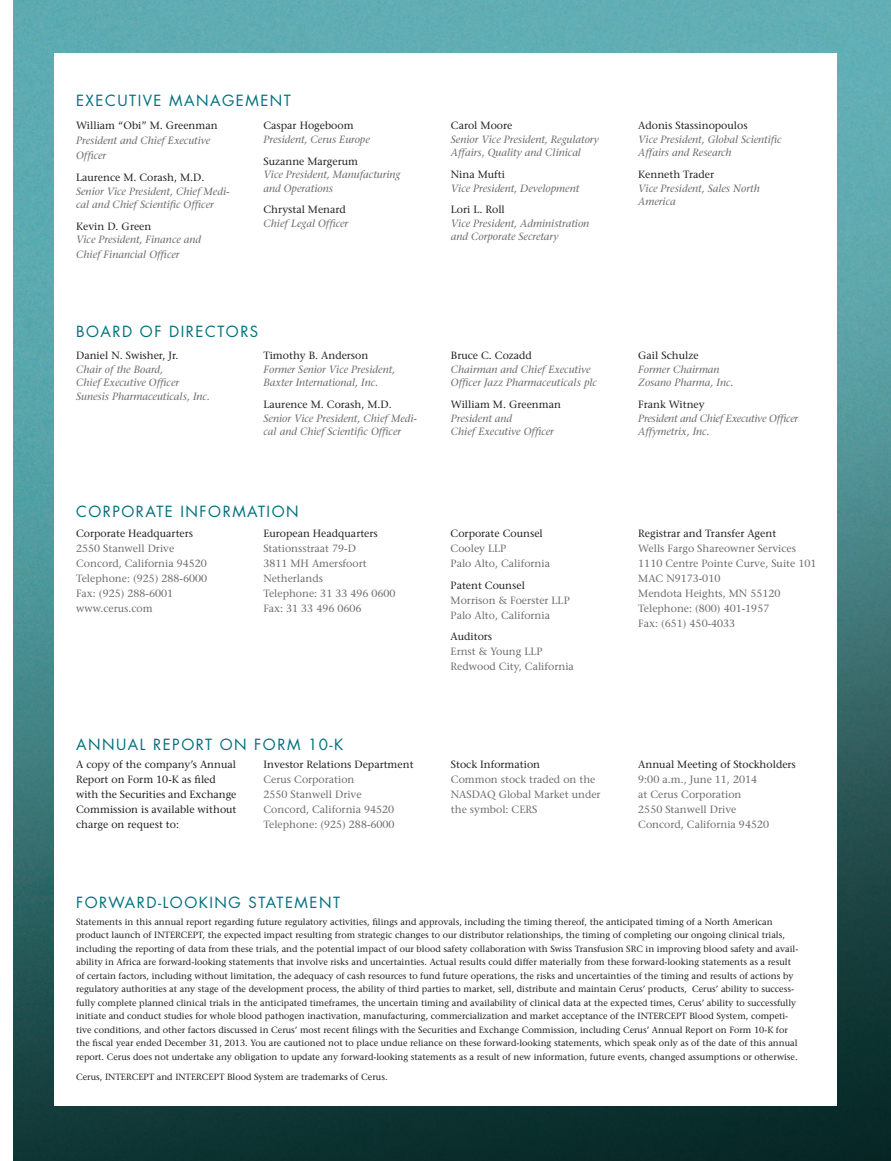
<style>
.page{position:relative;width:891px;height:1161px;background:#fff}
.page>*{position:absolute;margin:0;border:0;box-sizing:border-box;transform-origin:0 0}
.t1{font:15px "Futura Std";letter-spacing:.1em;color:#01707e}
.t2{font:italic 10.5px/13.5px "Stone Serif";color:#6c6d70}
.t3{font:10.5px/15px "Stone Serif";color:#6c6d70}
.t4{font:10.5px/15px "Stone Serif";color:#231f20}
.t5{font:italic 10.5px/13.5px "Stone Serif";letter-spacing:-.02em;color:#6c6d70}
.t6{font:9px/13.5px "Stone Serif";color:#231f20}
</style>
<div class="page">
<img style="left:13px;top:0;width:878px;height:1161px">
<div style="left:54px;top:53px;width:783px;height:1053px;background:#fff"></div>
<h1 class="t1" style="left:76px;top:91px;width:122px">EXECUTIVE MANA</h1>
<h1 class="t1" style="left:222px;top:91px;width:70px">GEMENT</h1>
<p class="t4" style="left:76px;top:118px;width:143px">William “Obi” M. Greenman</p>
<p class="t2" style="left:76px;top:133px;width:136px;line-height:15px">President and Chief Executive<br>Officer</p>
<p class="t4" style="left:76px;top:170px;width:130px">Laurence M. Corash, M.D.</p>
<p class="t2" style="left:76px;top:184px;width:155px">Senior Vice President, Chief Medi&shy;cal and Chief Scientific Officer</p>
<p class="t4" style="left:76px;top:219px;width:77px">Kevin D. Green</p>
<p class="t2" style="left:76px;top:232px;width:127px;line-height:15px">Vice President, Finance and<br>Chief Financial Officer</p>
<p class="t4" style="left:264px;top:118px;width:92px">Caspar Hogeboom</p>
<p class="t2" style="left:264px;top:132px;width:108px">President, Cerus Europe</p>
<p class="t4" style="left:264px;top:153px;width:96px">Suzanne Margerum</p>
<p class="t2" style="left:264px;top:168px;width:138px">Vice President, Manufacturing and Operations</p>
<p class="t4" style="left:264px;top:202px;width:84px">Chrystal Menard</p>
<p class="t2" style="left:264px;top:216px;width:86px">Chief Legal Officer</p>
<h1 class="t1" style="left:76px;top:322px;width:34px">BOARD</h1>
<h1 class="t1" style="left:140px;top:322px;width:110px">OF DIRECTORS</h1>
<p class="t4" style="left:76px;top:348px;width:104px">Daniel N. Swisher, Jr.</p>
<p class="t2" style="left:76px;top:362px;width:135px">Chair of the Board,<br>Chief Executive Officer<br>Sunesis Pharmaceuticals, Inc.</p>
<p class="t4" style="left:264px;top:348px;width:106px">Timothy B. Anderson</p>
<p class="t2" style="left:264px;top:362px;width:133px">Former Senior Vice President,<br>Baxter International, Inc.</p>
<p class="t4" style="left:264px;top:397px;width:130px">Laurence M. Corash, M.D.</p>
<p class="t2" style="left:264px;top:411px;width:155px">Senior Vice President, Chief Medi&shy;cal and Chief Scientific Officer</p>
<h1 class="t1" style="left:76px;top:502px;width:159px">CORPORATE INFORMA</h1>
<h1 class="t1" style="left:258px;top:502px;width:37px">TION</h1>
<p class="t4" style="left:76px;top:526px;width:118px">Corporate Headquarters</p>
<p class="t3" style="left:76px;top:541px;width:133px">2550 Stanwell Drive<br>Concord, California 94520<br>Telephone: (925) 288-6000<br>Fax: (925) 288-6001 www.cerus.com</p>
<p class="t4" style="left:263px;top:526px;width:116px">European Headquarters</p>
<p class="t3" style="left:263px;top:541px;width:134px">Stationsstraat 79-D<br>3811 MH Amersfoort<br>Netherlands<br>Telephone: 31 33 496 0600<br>Fax: 31 33 496 0606</p>
<h1 class="t1" style="left:76px;top:735px;width:26px">ANNUA</h1>
<h1 class="t1" style="left:140px;top:735px;width:147px">L REPORT ON FORM</h1>
<h1 class="t1" style="left:308px;top:735px;width:37px">10-K</h1>
<p class="t4" style="left:76px;top:756px;width:162px">A copy of the company’s Annual<br>Report on Form 10-K as filed with the Securities and Exchange<br>Commission is available without charge on request to:</p>
<p class="t4" style="left:264px;top:756px;width:152px">Investor Relations Department</p>
<p class="t3" style="left:264px;top:771px;width:133px">Cerus Corporation<br>2550 Stanwell Drive<br>Concord, California 94520<br>Telephone: (925) 288-6000</p>
<h1 class="t1" style="left:76px;top:893px;width:61px">FORWARD</h1>
<h1 class="t1" style="left:158px;top:893px;width:51px">-LOOKIN</h1>
<h1 class="t1" style="left:229px;top:893px;width:113px">G STATEMENT</h1>
<p class="t4" style="left:451px;top:118px;width:63px">Carol Moore</p>
<p class="t2" style="left:451px;top:132px;width:149px">Senior Vice President, Regulatory<br>Affairs, Quality and Clinical</p>
<p class="t4" style="left:451px;top:167px;width:56px">Nina Mufti</p>
<p class="t2" style="left:451px;top:181px;width:130px">Vice President, Development</p>
<p class="t4" style="left:451px;top:202px;width:55px">Lori L. Roll</p>
<p class="t2" style="left:451px;top:216px;width:140px">Vice President, Administration and Corporate Secretary</p>
<p class="t4" style="left:451px;top:348px;width:83px">Bruce C. Cozadd</p>
<p class="t2" style="left:451px;top:362px;width:148px">Chairman and Chief Executive<br>Officer Jazz Pharmaceuticals plc</p>
<p class="t4" style="left:451px;top:397px;width:112px">William M. Greenman</p>
<p class="t2" style="left:451px;top:411px;width:105px">President and<br>Chief Executive Officer</p>
<p class="t4" style="left:451px;top:526px;width:94px">Corporate Counsel</p>
<p class="t3" style="left:451px;top:541px;width:101px">Cooley LLP<br>Palo Alto, California</p>
<p class="t4" style="left:451px;top:577px;width:76px">Patent Counsel</p>
<p class="t3" style="left:451px;top:592px;width:121px">Morrison &amp; Foerster LLP<br>Palo Alto, California</p>
<p class="t4" style="left:451px;top:629px;width:43px">Auditors</p>
<p class="t3" style="left:451px;top:644px;width:125px">Ernst &amp; Young LLP<br>Redwood City, California</p>
<p class="t4" style="left:451px;top:756px;width:91px">Stock Information</p>
<p class="t3" style="left:451px;top:771px;width:151px">Common stock traded on the<br>NASDAQ Global Market under the symbol: CERS</p>
<p class="t4" style="left:638px;top:118px;width:111px">Adonis Stassinopoulos</p>
<p class="t2" style="left:638px;top:132px;width:145px">Vice President, Global Scientific<br>Affairs and Research</p>
<p class="t4" style="left:638px;top:167px;width:77px">Kenneth Trader</p>
<p class="t2" style="left:638px;top:181px;width:123px">Vice President, Sales North<br>America</p>
<p class="t4" style="left:638px;top:348px;width:62px">Gail Schulze</p>
<p class="t2" style="left:638px;top:362px;width:97px">Former Chairman<br>Zosano Pharma, Inc.</p>
<p class="t4" style="left:638px;top:397px;width:68px">Frank Witney</p>
<p class="t5" style="left:638px;top:411px;width:162px">President and Chief Executive Officer<br>Affymetrix, Inc.</p>
<p class="t4" style="left:638px;top:526px;width:139px">Registrar and Transfer Agent</p>
<p class="t3" style="left:638px;top:541px;width:180px">Wells Fargo Shareowner Services<br>1110 Centre Pointe Curve, Suite 101<br>MAC N9173-010<br>Mendota Heights, MN 55120<br>Telephone: (800) 401-1957<br>Fax: (651) 450-4033</p>
<p class="t4" style="left:638px;top:756px;width:159px">Annual Meeting of Stockholders</p>
<p class="t3" style="left:638px;top:771px;width:132px">9:00 a.m., June 11, 2014<br>at Cerus Corporation<br>2550 Stanwell Drive<br>Concord, California 94520</p>
<p class="t6" style="left:76px;top:915px;width:724px">Statements in this annual report regarding future regulatory activities, filings and approvals, including the timing thereof, the anticipated timing of a North American product launch of INTERCEPT, the expected impact resulting from strategic changes to our distributor relationships, the timing of completing our ongoing clinical trials, including the reporting of data from these trials, and the potential impact of our blood safety collaboration with Swiss Transfusion SRC in improving blood safety and avail&shy;ability in Africa are forward-looking statements that involve risks and uncertainties. Actual results could differ materially from these forward-looking statements as a result of certain factors, including without limitation, the adequacy of cash resources to fund future operations, the risks and uncertainties of the timing and results of actions by regulatory authorities at any stage of the development process, the ability of third parties to market, sell, distribute and maintain Cerus’ products, Cerus’ ability to success&shy;fully complete planned clinical trials in the anticipated timeframes, the uncertain timing and availability of clinical data at the expected times, Cerus’ ability to successfully initiate and conduct studies for whole blood pathogen inactivation, manufacturing, commercialization and market acceptance of the INTERCEPT Blood System, competi&shy;tive conditions, and other factors discussed in Cerus’ most recent filings with the Securities and Exchange Commission, including Cerus’ Annual Report on Form 10-K for the fiscal year ended December 31, 2013. You are cautioned not to place undue reliance on these forward-looking statements, which speak only as of the date of this annual report. Cerus does not undertake any obligation to update any forward-looking statements as a result of new information, future events, changed assumptions or otherwise.</p>
<p class="t6" style="left:76px;top:1070px;width:313px">Cerus, INTERCEPT and INTERCEPT Blood System are trademarks of Cerus.</p>
</div>
